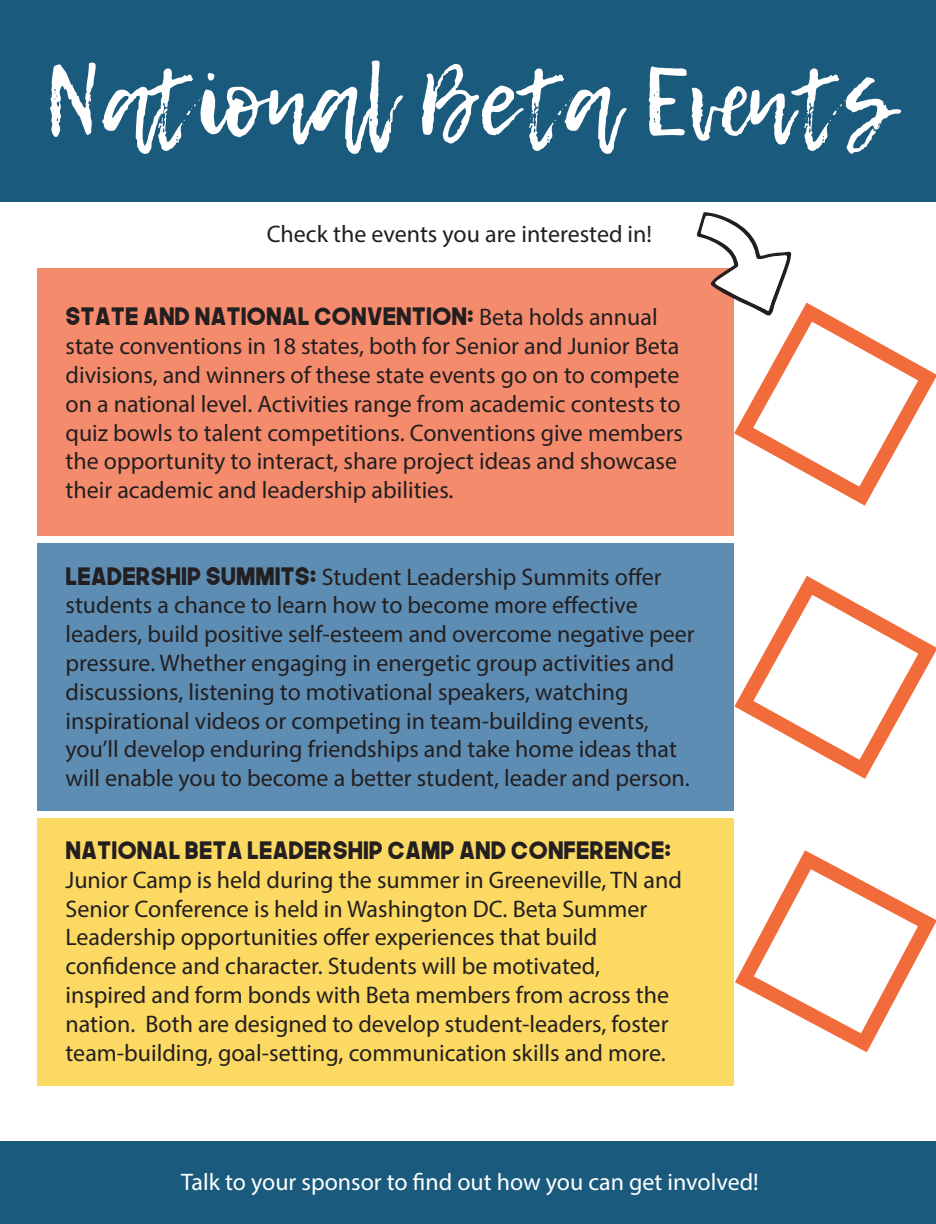
<style>
.page{position:relative;width:936px;height:1224px;background:#fff}
.page>*{position:absolute;margin:0;border:0;box-sizing:border-box;transform-origin:0 0}
.t1{font:96px "Lemon Tuesday";color:#fff}
.t2{font:24px/28.8px "Myriad Pro";color:#231f20}
.t3{font:24px "The Next Font";color:#231f20}
.t4{font:24px "Myriad Pro";color:#fff}
.s1{font-family:"Myriad Pro"}
.s2{font-family:"The Next Font"}
</style>
<div class="page">
<div style="left:37px;top:818px;width:697px;height:268px;background:#fbd963"></div>
<div style="left:37px;top:543px;width:697px;height:268px;background:#5e8db4"></div>
<div style="left:37px;top:269px;width:697px;height:267px;background:#f58b6d"></div>
<div style="left:0;top:0;width:936px;height:202px;background:#1a5a7d"></div>
<div style="left:0;top:1142px;width:936px;height:82px;background:#1a5a7d"></div>
<svg style="left:697px;top:212px;width:94px;height:82px"></svg>
<svg style="left:725px;top:293px;width:211px;height:213px"></svg>
<svg style="left:734px;top:576px;width:202px;height:203px"></svg>
<svg style="left:735px;top:850px;width:201px;height:203px"></svg>
<h1 class="t1" style="left:43px;top:46px;width:851px">National Beta Events</h1>
<p class="t2" style="left:267px;top:219px;width:387px">Check the events you are interested in!</p>
<p class="t3" style="left:66px;top:300px;width:594px">STATE AND NATIONAL CONVENTION: <span class="s1">Beta holds annual</span></p>
<p class="t2" style="left:66px;top:331px;width:619px">state conventions in 18 states, both for Senior and Junior Beta divisions, and winners of these state events go on to compete on a national level. Activities range from academic contests to quiz bowls to talent competitions. Conventions give members the opportunity to interact, share project ideas and showcase their academic and leadership abilities.</p>
<p class="t2" style="left:66px;top:562px;width:631px"><span class="s2">LEADERSHIP SUMMITS:</span> Student Leadership Summits offer students a chance to learn how to become more effective leaders, build positive self-esteem and overcome negative peer pressure. Whether engaging in energetic group activities and discussions, listening to motivational speakers, watching inspirational videos or competing in team-building events, you’ll develop enduring friendships and take home ideas that will enable you to become a better student, leader and person.</p>
<p class="t3" style="left:66px;top:834px;width:607px">NATIONAL BETA LEADERSHIP CAMP AND CONFERENCE:</p>
<p class="t2" style="left:66px;top:865px;width:618px">Junior Camp is held during the summer in Greeneville, TN and Senior Conference is held in Washington DC. Beta Summer Leadership opportunities offer experiences that build confidence and character. Students will be motivated, inspired and form bonds with Beta members from across the nation. Both are designed to develop student-leaders, foster team-building, goal-setting, communication skills and more.</p>
<p class="t4" style="left:181px;top:1167px;width:579px">Talk to your sponsor to find out how you can get involved!</p>
</div>
